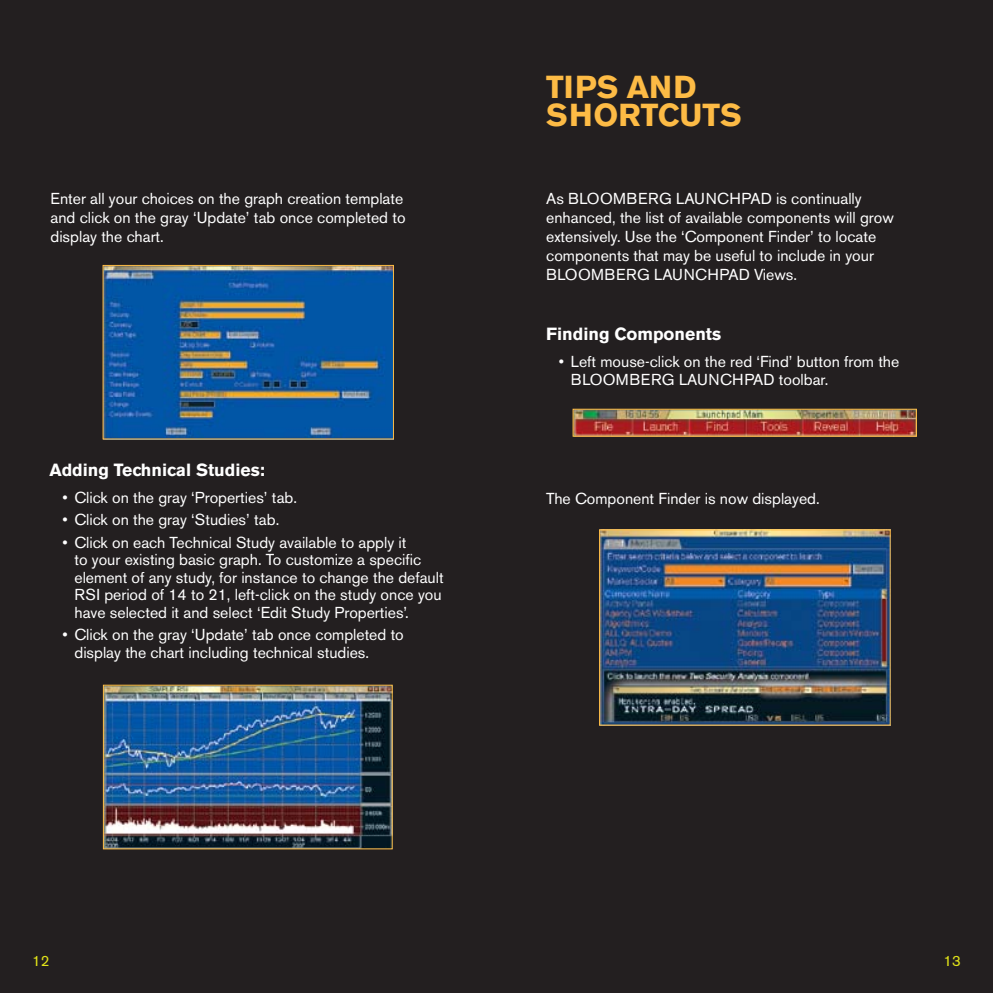
<style>
.page{position:relative;width:993px;height:993px;background:#fff}
.page>*{position:absolute;margin:0;border:0;box-sizing:border-box;transform-origin:0 0}
.t1{font:700 31.5px/28px "Akzidenz Grotesk BE";color:#fdbb45}
.t2{font:700 17.5px "Akzidenz Grotesk BE";color:#fff}
.t3{font:15.75px/18.9px "Akzidenz Grotesk BE";color:#fff}
.t4{font:14.88px "Akzidenz Grotesk BE";color:#e2e419}
</style>
<div class="page">
<div style="left:0;top:0;width:496px;height:992px;background:#231f20"></div>
<div style="left:496px;top:0;width:496px;height:992px;background:#231f20"></div>
<img style="left:105px;top:267px;width:287px;height:170px">
<div style="left:103px;top:265px;width:291px;height:174px;border:1px solid #fdbb45"></div>
<img style="left:105px;top:686px;width:285px;height:161px">
<div style="left:103px;top:684px;width:289px;height:165px;border:1px solid #fdbb45"></div>
<img style="left:601px;top:531px;width:287px;height:192px">
<div style="left:599px;top:529px;width:291px;height:196px;border:1px solid #fdbb45"></div>
<img style="left:574px;top:410px;width:340px;height:24px">
<div style="left:572px;top:408px;width:344px;height:28px;border:1px solid #fdbb45"></div>
<p class="t3" style="left:50px;top:189px;width:356px">Enter all your choices on the graph creation template and click on the gray ‘Update’ tab once completed to display the chart.</p>
<p class="t2" style="left:50px;top:459px;width:217px">Adding Technical Studies:</p>
<p class="t3" style="left:62px;top:488px;width:236px">• Click on the gray ‘Properties’ tab.</p>
<p class="t3" style="left:62px;top:510px;width:218px">• Click on the gray ‘Studies’ tab.</p>
<p class="t3" style="left:74px;top:533px;width:370px;line-height:17.5px;text-indent:-12px">• Click on each Technical Study available to apply it<br>to your existing basic graph. To customize a specific element of any study, for instance to change the default RSI period of 14 to 21, left-click on the study once you have selected it and select ‘Edit Study Properties’.</p>
<p class="t3" style="left:74px;top:626px;width:331px;line-height:17.5px;text-indent:-12px">• Click on the gray ‘Update’ tab once completed to display the chart including technical studies.</p>
<h1 class="t1" style="left:546px;top:73px;width:197px">TIPS AND<br>SHORTCUTS</h1>
<p class="t3" style="left:546px;top:189px;width:349px">As BLOOMBERG LAUNCHPAD is continually enhanced, the list of available components will grow extensively. Use the ‘Component Finder’ to locate components that may be useful to include in your BLOOMBERG LAUNCHPAD Views.</p>
<p class="t2" style="left:546px;top:323px;width:177px">Finding Components</p>
<p class="t3" style="left:570px;top:352px;width:330px;line-height:17.5px;text-indent:-12px">• Left mouse-click on the red ‘Find’ button from the<br>BLOOMBERG LAUNCHPAD toolbar.</p>
<p class="t3" style="left:546px;top:489px;width:275px">The Component Finder is now displayed.</p>
<p class="t4" style="left:32px;top:952px;width:19px">12</p>
<p class="t4" style="left:943px;top:952px;width:19px">13</p>
</div>
